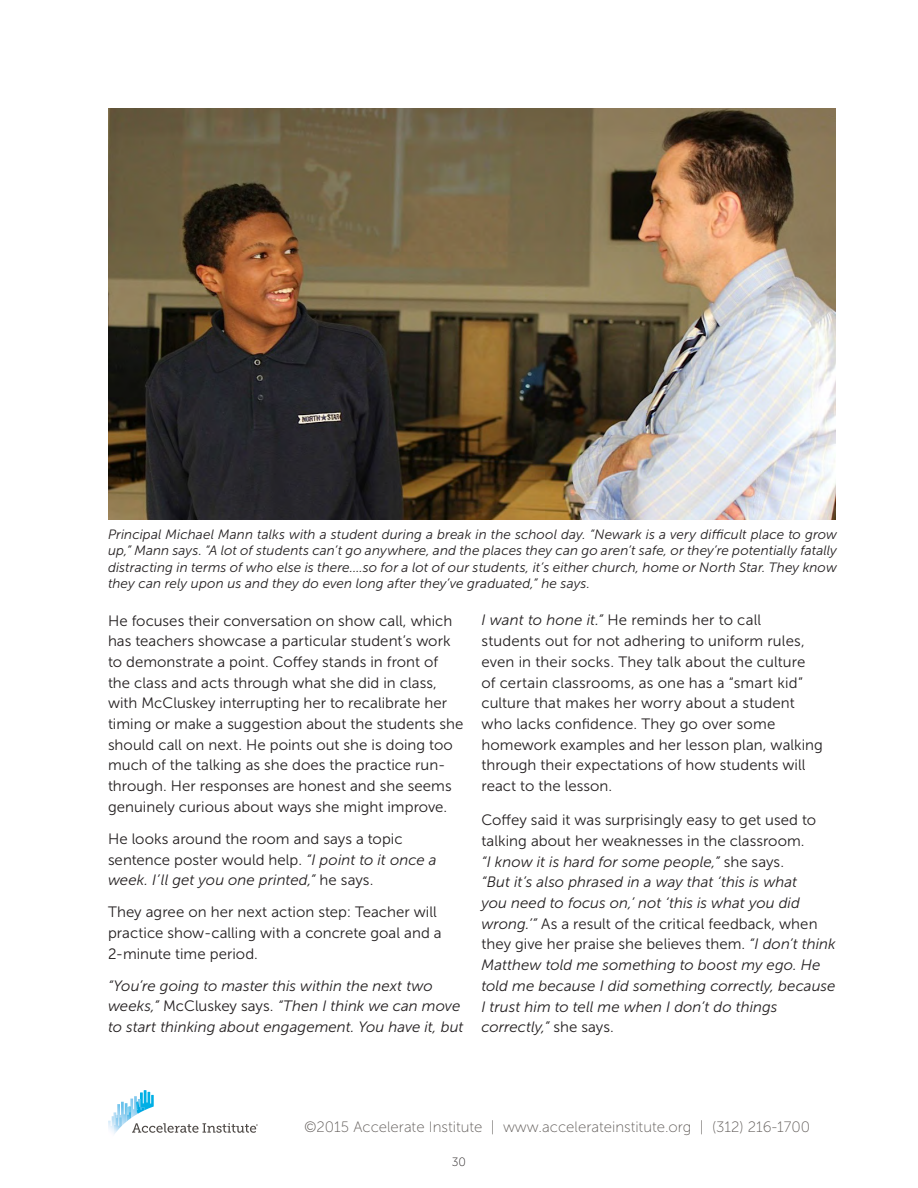
<style>
.page{position:relative;width:918px;height:1188px;background:#fff}
.page>*{position:absolute;margin:0;border:0;box-sizing:border-box;transform-origin:0 0}
.t1{font:15px/20.7px "Museo Sans 300";letter-spacing:.005em;color:#231f20}
.t2{font:italic 15px/20.7px "Museo Sans 300";color:#231f20}
.t3{font:15px "Museo Sans 100";color:#615c59}
.t4{font:italic 13.5px/16.5px "Museo Sans 300";letter-spacing:.005em;color:#231f20;text-align:justify}
.t5{font:12px "Museo Sans 100";color:#231f20}
.s1{font-style:italic}
.s2{font-style:normal}
</style>
<div class="page">
<svg style="left:108px;top:1090px;width:150px;height:44px"></svg>
<img style="left:108px;top:108px;width:728px;height:411px">
<p class="t4" style="left:108px;top:526px;width:731px">Principal Michael Mann talks with a student during a break in the school day. “Newark is a very difficult place to grow up,” Mann says. “A lot of students can’t go anywhere, and the places they can go aren’t safe, or they’re potentially fatally distracting in terms of who else is there.…so for a lot of our students, it’s either church, home or North Star. They know they can rely upon us and they do even long after they’ve graduated,” he says.</p>
<p class="t1" style="left:108px;top:610px;width:357px">He focuses their conversation on show call, which has teachers showcase a particular student’s work to demonstrate a point. Coffey stands in front of the class and acts through what she did in class, with McCluskey interrupting her to recalibrate her timing or make a suggestion about the students she should call on next. He points out she is doing too much of the talking as she does the practice run&shy;through. Her responses are honest and she seems genuinely curious about ways she might improve.</p>
<p class="t1" style="left:108px;top:828px;width:330px">He looks around the room and says a topic sentence poster would help. <span class="s1">“I point to it once a week. I’ll get you one printed,”</span> he says.</p>
<p class="t1" style="left:108px;top:902px;width:335px">They agree on her next action step: Teacher will practice show-calling with a concrete goal and a<br>2-minute time period.</p>
<p class="t2" style="left:108px;top:975px;width:357px">“You’re going to master this within the next two weeks,” <span class="s2">McCluskey says.</span> “Then I think we can move to start thinking about engagement. You have it, but</p>
<p class="t1" style="left:482px;top:610px;width:343px"><span class="s1">I want to hone it.”</span> He reminds her to call students out for not adhering to uniform rules, even in their socks. They talk about the culture of certain classrooms, as one has a “smart kid” culture that makes her worry about a student who lacks confidence. They go over some homework examples and her lesson plan, walking through their expectations of how students will react to the lesson.</p>
<p class="t2" style="left:482px;top:810px;width:356px"><span class="s2">Coffey said it was surprisingly easy to get used to talking about her weaknesses in the classroom.<br></span>“I know it is hard for some people,” <span class="s2">she says.<br></span>“But it’s also phrased in a way that ‘this is what<br>you need to focus on,’ not ‘this is what you did wrong.’” <span class="s2">As a result of the critical feedback, when they give her praise she believes them.</span> “I don’t think Matthew told me something to boost my ego. He told me because I did something correctly, because I trust him to tell me when I don’t do things correctly,” <span class="s2">she says.</span></p>
<p class="t3" style="left:304px;top:1119px;width:507px">©2015 Accelerate Institute | www.accelerateinstitute.org | (312) 216-1700</p>
<p class="t5" style="left:452px;top:1156px;width:16px">30</p>
</div>
